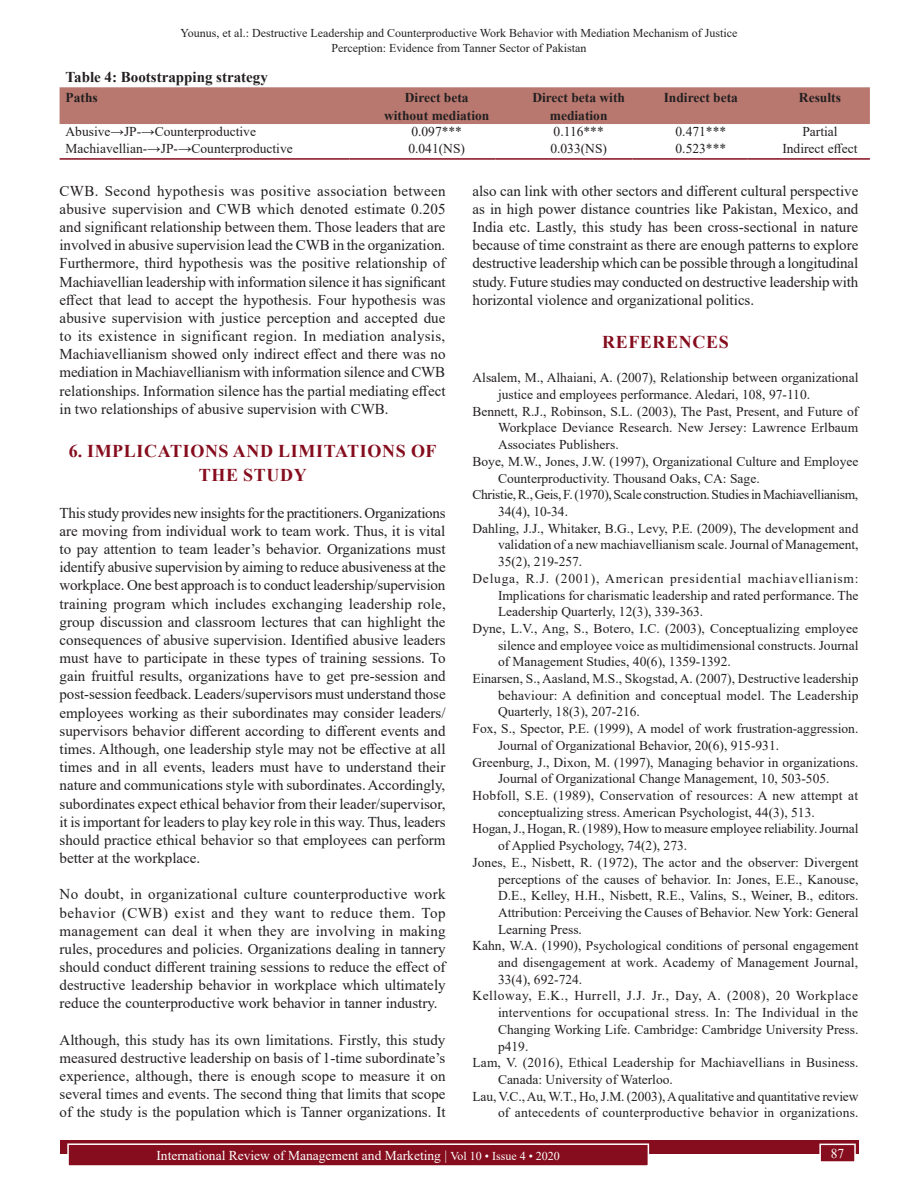
<style>
.page{position:relative;width:918px;height:1188px;background:#fff}
.page>*{position:absolute;margin:0;border:0;box-sizing:border-box;transform-origin:0 0}
.t1{font:700 18px/24.8px "Times New Roman";letter-spacing:.035em;color:#850d1d;text-align:center}
.TX{font:15px/18.1px "Times New Roman";color:#231f20;text-align:justify}
.TT{font:700 15px "Times New Roman";color:#231f20}
.REF{font:13.5px/16.6px "Times New Roman";color:#231f20;text-align:justify}
.REF-2{font:13.5px/16.6px "Times New Roman";letter-spacing:-.02em;color:#231f20}
.TBL{font:13.5px "Times New Roman";color:#231f20}
.TCH{font:700 13.5px/18px "Times New Roman";color:#231f20;text-align:center}
.t2{font:13.5px "Times New Roman";color:#fff}
.TB{font:13.5px "Times New Roman";color:#231f20}
.t3{font:12px/15px "Times New Roman";color:#231f20;text-align:center}
.s1{font-size:12px}
</style>
<div class="page">
<div style="left:60px;top:1140px;width:798px;height:13px;background:#850d1d"></div>
<div style="left:68px;top:1144px;width:580px;height:22px;background:#850d1d"></div>
<div style="left:67px;top:1143px;width:582px;height:24px;border:2px solid #fff"></div>
<div style="left:820px;top:1144px;width:35px;height:18px;background:#850d1d"></div>
<div style="left:819px;top:1144px;width:37px;height:19px;border:2px solid #fff"></div>
<div style="left:60px;top:87px;width:810px;height:37px;background:#b8786f"></div>
<hr style="left:60px;top:158px;width:290px;height:2px;background:#850d1d">
<hr style="left:350px;top:158px;width:28px;height:2px;background:#850d1d">
<hr style="left:378px;top:158px;width:118px;height:2px;background:#850d1d">
<hr style="left:496px;top:158px;width:29px;height:2px;background:#850d1d">
<hr style="left:525px;top:158px;width:107px;height:2px;background:#850d1d">
<hr style="left:632px;top:158px;width:22px;height:2px;background:#850d1d">
<hr style="left:654px;top:158px;width:94px;height:2px;background:#850d1d">
<hr style="left:748px;top:158px;width:22px;height:2px;background:#850d1d">
<hr style="left:770px;top:158px;width:100px;height:2px;background:#850d1d">
<p class="t3" style="left:180px;top:25px;width:559px">Younus, et al.: Destructive Leadership and Counterproductive Work Behavior with Mediation Mechanism of Justice<br>Perception: Evidence from Tanner Sector of Pakistan</p>
<p class="TT" style="left:66px;top:66px;width:204px">Table 4: Bootstrapping strategy</p>
<p class="TCH" style="left:66px;top:88px;width:34px">Paths</p>
<p class="TCH" style="left:384px;top:88px;width:107px">Direct beta without mediation</p>
<p class="TCH" style="left:532px;top:88px;width:94px">Direct beta with mediation</p>
<p class="TCH" style="left:664px;top:88px;width:76px">Indirect beta</p>
<p class="TCH" style="left:799px;top:88px;width:43px">Results</p>
<p class="TB" style="left:66px;top:122px;width:192px">Abusive→JP-→Counterproductive</p>
<p class="TB" style="left:411px;top:122px;width:52px">0.097***</p>
<p class="TB" style="left:554px;top:122px;width:52px">0.116***</p>
<p class="TB" style="left:676px;top:122px;width:52px">0.471***</p>
<p class="TB" style="left:802px;top:122px;width:37px">Partial</p>
<p class="TBL" style="left:66px;top:139px;width:229px">Machiavellian-→JP-→Counterproductive</p>
<p class="TBL" style="left:408px;top:139px;width:58px">0.041(NS)</p>
<p class="TBL" style="left:550px;top:139px;width:58px">0.033(NS)</p>
<p class="TBL" style="left:676px;top:139px;width:52px">0.523***</p>
<p class="TBL" style="left:782px;top:139px;width:77px">Indirect effect</p>
<p class="TX" style="left:60px;top:181px;width:388px">CWB. Second hypothesis was positive association between abusive supervision and CWB which denoted estimate 0.205 and significant relationship between them. Those leaders that are involved in abusive supervision lead the CWB in the organization.<br>Furthermore, third hypothesis was the positive relationship of Machiavellian leadership with information silence it has significant effect that lead to accept the hypothesis. Four hypothesis was abusive supervision with justice perception and accepted due to its existence in significant region. In mediation analysis, Machiavellianism showed only indirect effect and there was no mediation in Machiavellianism with information silence and CWB relationships. Information silence has the partial mediating effect in two relationships of abusive supervision with CWB.</p>
<h1 class="t1" style="left:69px;top:438px;width:369px">6. IMPLICATIONS AND LIMITATIONS OF<br>THE STUDY</h1>
<p class="TX" style="left:60px;top:503px;width:388px">This study provides new insights for the practitioners. Organizations are moving from individual work to team work. Thus, it is vital to pay attention to team leader’s behavior. Organizations must identify abusive supervision by aiming to reduce abusiveness at the workplace. One best approach is to conduct leadership/supervision training program which includes exchanging leadership role, group discussion and classroom lectures that can highlight the consequences of abusive supervision. Identified abusive leaders must have to participate in these types of training sessions. To gain fruitful results, organizations have to get pre-session and post-session feedback. Leaders/supervisors must understand those employees working as their subordinates may consider leaders/ supervisors behavior different according to different events and times. Although, one leadership style may not be effective at all times and in all events, leaders must have to understand their nature and communications style with subordinates. Accordingly, subordinates expect ethical behavior from their leader/supervisor, it is important for leaders to play key role in this way. Thus, leaders should practice ethical behavior so that employees can perform better at the workplace.</p>
<p class="TX" style="left:60px;top:885px;width:388px">No doubt, in organizational culture counterproductive work behavior (CWB) exist and they want to reduce them. Top management can deal it when they are involving in making rules, procedures and policies. Organizations dealing in tannery should conduct different training sessions to reduce the effect of destructive leadership behavior in workplace which ultimately reduce the counterproductive work behavior in tanner industry.</p>
<p class="TX" style="left:60px;top:1030px;width:387px">Although, this study has its own limitations. Firstly, this study measured destructive leadership on basis of 1-time subordinate’s experience, although, there is enough scope to measure it on several times and events. The second thing that limits that scope of the study is the population which is Tanner organizations. It</p>
<p class="TX" style="left:472px;top:181px;width:387px">also can link with other sectors and different cultural perspective as in high power distance countries like Pakistan, Mexico, and India etc. Lastly, this study has been cross-sectional in nature because of time constraint as there are enough patterns to explore destructive leadership which can be possible through a longitudinal study. Future studies may conducted on destructive leadership with horizontal violence and organizational politics.</p>
<h1 class="t1" style="left:602px;top:329px;width:128px">REFERENCES</h1>
<p class="REF" style="left:498px;top:369px;width:362px;text-indent:-26px">Alsalem, M., Alhaiani, A. (2007), Relationship between organizational justice and employees performance. Aledari, 108, 97-110.</p>
<p class="REF" style="left:498px;top:403px;width:362px;text-indent:-26px">Bennett, R.J., Robinson, S.L. (2003), The Past, Present, and Future of Workplace Deviance Research. New Jersey: Lawrence Erlbaum Associates Publishers.</p>
<p class="REF" style="left:498px;top:453px;width:362px;text-indent:-26px">Boye, M.W., Jones, J.W. (1997), Organizational Culture and Employee<br>Counterproductivity. Thousand Oaks, CA: Sage.</p>
<p class="REF-2" style="left:498px;top:486px;width:362px;text-indent:-26px">Christie, R., Geis, F. (1970), Scale construction. Studies in Machiavellianism,<br>34(4), 10-34.</p>
<p class="REF" style="left:498px;top:519px;width:362px;text-indent:-26px">Dahling, J.J., Whitaker, B.G., Levy, P.E. (2009), The development and validation of a new machiavellianism scale. Journal of Management, 35(2), 219-257.</p>
<p class="REF" style="left:498px;top:570px;width:362px;text-indent:-26px">Deluga, R.J. (2001), American presidential machiavellianism:<br>Implications for charismatic leadership and rated performance. The Leadership Quarterly, 12(3), 339-363.</p>
<p class="REF" style="left:498px;top:620px;width:362px;text-indent:-26px">Dyne, L.V., Ang, S., Botero, I.C. (2003), Conceptualizing employee silence and employee voice as multidimensional constructs. Journal of Management Studies, 40(6), 1359-1392.</p>
<p class="REF" style="left:498px;top:670px;width:362px;text-indent:-26px">Einarsen, S., Aasland, M.S., Skogstad, A. (2007), Destructive leadership behaviour: A definition and conceptual model. The Leadership Quarterly, 18(3), 207-216.</p>
<p class="REF" style="left:498px;top:720px;width:362px;text-indent:-26px">Fox, S., Spector, P.E. (1999), A model of work frustration-aggression.<br>Journal of Organizational Behavior, 20(6), 915-931.</p>
<p class="REF" style="left:472px;top:753px;width:387px;text-align:center">Greenburg, J., Dixon, M. (1997), Managing behavior in organizations.<br>Journal of Organizational Change Management, 10, 503-505.</p>
<p class="REF" style="left:498px;top:787px;width:362px;text-indent:-26px">Hobfoll, S.E. (1989), Conservation of resources: A new attempt at conceptualizing stress. American Psychologist, 44(3), 513.</p>
<p class="REF" style="left:498px;top:820px;width:362px;text-indent:-26px">Hogan, J., Hogan, R. (1989), How to measure employee reliability. Journal of Applied Psychology, 74(2), 273.</p>
<p class="REF" style="left:498px;top:854px;width:362px;text-indent:-26px">Jones, E., Nisbett, R. (1972), The actor and the observer: Divergent perceptions of the causes of behavior. In: Jones, E.E., Kanouse, D.E., Kelley, H.H., Nisbett, R.E., Valins, S., Weiner, B., editors.<br>Attribution: Perceiving the Causes of Behavior. New York: General Learning Press.</p>
<p class="REF" style="left:498px;top:937px;width:362px;text-indent:-26px">Kahn, W.A. (1990), Psychological conditions of personal engagement and disengagement at work. Academy of Management Journal, 33(4), 692-724.</p>
<p class="REF" style="left:498px;top:987px;width:362px;text-indent:-26px">Kelloway, E.K., Hurrell, J.J. Jr., Day, A. (2008), 20 Workplace interventions for occupational stress. In: The Individual in the Changing Working Life. Cambridge: Cambridge University Press. p419.</p>
<p class="REF" style="left:498px;top:1054px;width:362px;text-indent:-26px">Lam, V. (2016), Ethical Leadership for Machiavellians in Business.<br>Canada: University of Waterloo.</p>
<p class="REF" style="left:472px;top:1087px;width:388px;text-align:right">Lau, V.C., Au, W.T., Ho, J.M. (2003), A qualitative and quantitative review of antecedents of counterproductive behavior in organizations.</p>
<p class="t2" style="left:156px;top:1146px;width:405px">International Review of Management and Marketing | <span class="s1">Vol 10 • Issue 4 • 2020</span></p>
<p class="t2" style="left:831px;top:1144px;width:15px">87</p>
</div>
